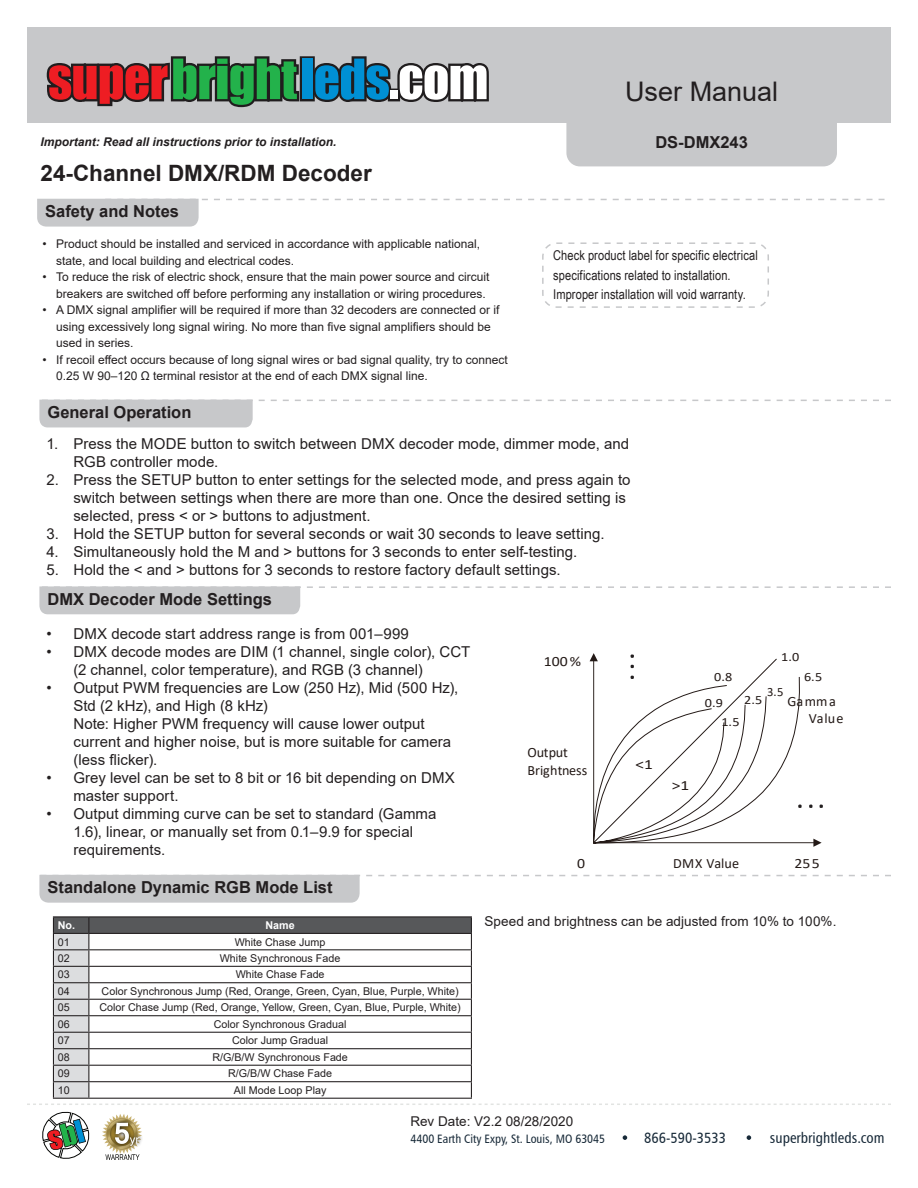
<style>
.page{position:relative;width:918px;height:1188px;background:#fff}
.page>*{position:absolute;margin:0;border:0;box-sizing:border-box;transform-origin:0 0}
.t1{font:27px "Arial";color:#231f20}
.t2{font:700 22.5px "Arial";color:#231f20}
.t3{font:700 16.5px "Arial";color:#231f20}
.t4{font:15px/18px "Arial";letter-spacing:.005em;color:#231f20}
.t5{font:14.85px "Humanist 777 BT Roman Condensed B";color:#172938}
.t6{font:14.25px/18.1px "Calibri";color:#241a17}
.t7{font:14.25px/17.4px "Calibri";letter-spacing:.03em;color:#241a17}
.t8{font:14.25px "Calibri";color:#241a17;scale:1.11 1}
.t9{font:14.25px "Calibri";color:#241a17;scale:1.22 1}
.t10{font:13.5px/19.5px "Arial Narrow";letter-spacing:.005em;color:#231f20}
.t11{font:13.5px "Arial";letter-spacing:.005em;color:#231f20}
.t12{font:12.6px/26px "Calibri";color:#241a17;scale:1.12 1}
.t13{font:12.6px "Calibri";color:#241a17}
.t14{font:12.15px "Humanist 777 BT Roman Condensed B";color:#172938}
.t15{font:12px/16.5px "Arial";color:#231f20}
.t16{font:italic 700 12px "Arial";color:#231f20}
.t17{font:10.8px "Arial";color:#231f20}
.t18{font:700 10.8px "Arial";color:#fff}
</style>
<div class="page">
<div style="left:27px;top:27px;width:864px;height:95px;background:#c7c8ca"></div>
<div style="left:566px;top:122px;width:271px;height:44px;background:#c7c8ca"></div>
<svg style="left:27px;top:1104px;width:864px;height:1px"></svg>
<svg style="left:623px;top:1135px;width:4px;height:5px"></svg>
<svg style="left:747px;top:1135px;width:4px;height:5px"></svg>
<svg style="left:42px;top:1111px;width:48px;height:48px"></svg>
<svg style="left:302px;top:56px;width:7px;height:45px"></svg>
<svg style="left:46px;top:56px;width:256px;height:52px"></svg>
<div style="left:302px;top:59px;width:10px;height:40px;background:#0090d4"></div>
<svg style="left:309px;top:56px;width:180px;height:46px"></svg>
<svg style="left:102px;top:1114px;width:40px;height:46px"></svg>
<svg style="left:37px;top:199px;width:848px;height:28px"></svg>
<svg style="left:39px;top:400px;width:852px;height:27px"></svg>
<svg style="left:39px;top:586px;width:852px;height:28px"></svg>
<div style="left:542px;top:242px;width:227px;height:66px;border:2px dashed #c7c8ca;border-radius:14px"></div>
<svg style="left:590px;top:653px;width:231px;height:194px"></svg>
<svg style="left:593px;top:655px;width:230px;height:188px"></svg>
<svg style="left:39px;top:875px;width:852px;height:28px"></svg>
<hr style="left:53px;top:916px;width:36px;height:1px;background:#231f20">
<hr style="left:89px;top:916px;width:383px;height:1px;background:#231f20">
<svg style="left:53px;top:917px;width:419px;height:181px"></svg>
<hr style="left:53px;top:1098px;width:36px;height:1px;background:#231f20">
<hr style="left:89px;top:1098px;width:383px;height:1px;background:#231f20">
<h1 class="t1" style="left:625px;top:73px;width:155px">User Manual</h1>
<p class="t16" style="left:40px;top:134px;width:298px">Important: Read all instructions prior to installation.</p>
<p class="t3" style="left:655px;top:131px;width:94px">DS-DMX243</p>
<h2 class="t2" style="left:40px;top:158px;width:333px">24-Channel DMX/RDM Decoder</h2>
<p class="t3" style="left:45px;top:200px;width:135px">Safety and Notes</p>
<p class="t15" style="left:56px;top:236px;width:426px;text-indent:-14px">• Product should be installed and serviced in accordance with applicable national, state, and local building and electrical codes.</p>
<p class="t15" style="left:56px;top:269px;width:435px;text-indent:-14px">• To reduce the risk of electric shock, ensure that the main power source and circuit breakers are switched off before performing any installation or wiring procedures.</p>
<p class="t15" style="left:56px;top:302px;width:445px;text-indent:-14px">• A DMX signal amplifier will be required if more than 32 decoders are connected or if using excessively long signal wiring. No more than five signal amplifiers should be used in series.</p>
<p class="t15" style="left:56px;top:351px;width:453px;text-indent:-14px">• If recoil effect occurs because of long signal wires or bad signal quality, try to connect<br>0.25 W 90–120 Ω terminal resistor at the end of each DMX signal line.</p>
<p class="t3" style="left:48px;top:401px;width:145px">General Operation</p>
<p class="t10" style="left:553px;top:245px;width:206px">Check product label for specific electrical specifications related to installation.<br>Improper installation will void warranty.</p>
<p class="t4" style="left:73px;top:435px;width:557px;text-indent:-27px">1. Press the MODE button to switch between DMX decoder mode, dimmer mode, and<br>RGB controller mode.</p>
<p class="t4" style="left:73px;top:471px;width:559px;text-indent:-27px">2. Press the SETUP button to enter settings for the selected mode, and press again to switch between settings when there are more than one. Once the desired setting is selected, press &lt; or &gt; buttons to adjustment.</p>
<p class="t4" style="left:46px;top:525px;width:560px">3. Hold the SETUP button for several seconds or wait 30 seconds to leave setting.</p>
<p class="t4" style="left:46px;top:543px;width:532px">4. Simultaneously hold the M and &gt; buttons for 3 seconds to enter self-testing.</p>
<p class="t4" style="left:46px;top:561px;width:516px">5. Hold the &lt; and &gt; buttons for 3 seconds to restore factory default settings.</p>
<p class="t3" style="left:48px;top:588px;width:226px">DMX Decoder Mode Settings</p>
<p class="t4" style="left:46px;top:625px;width:364px">• DMX decode start address range is from 001–999</p>
<p class="t4" style="left:73px;top:643px;width:398px;text-indent:-27px">• DMX decode modes are DIM (1 channel, single color), CCT (2 channel, color temperature), and RGB (3 channel)</p>
<p class="t4" style="left:73px;top:679px;width:386px;text-indent:-27px">• Output PWM frequencies are Low (250 Hz), Mid (500 Hz), Std (2 kHz), and High (8 kHz)<br>Note: Higher PWM frequency will cause lower output current and higher noise, but is more suitable for camera (less flicker).</p>
<p class="t4" style="left:73px;top:769px;width:383px;text-indent:-27px">• Grey level can be set to 8 bit or 16 bit depending on DMX master support.</p>
<p class="t4" style="left:73px;top:805px;width:365px;text-indent:-27px">• Output dimming curve can be set to standard (Gamma<br>1.6), linear, or manually set from 0.1–9.9 for special requirements.</p>
<p class="t3" style="left:48px;top:876px;width:287px">Standalone Dynamic RGB Mode List</p>
<p class="t18" style="left:58px;top:918px;width:19px">No.</p>
<p class="t18" style="left:266px;top:918px;width:31px">Name</p>
<p class="t17" style="left:58px;top:934px;width:13px">01</p>
<p class="t17" style="left:235px;top:934px;width:92px">White Chase Jump</p>
<p class="t17" style="left:58px;top:951px;width:13px">02</p>
<p class="t17" style="left:220px;top:951px;width:122px">White Synchronous Fade</p>
<p class="t17" style="left:58px;top:967px;width:13px">03</p>
<p class="t17" style="left:236px;top:967px;width:90px">White Chase Fade</p>
<p class="t17" style="left:58px;top:984px;width:13px">04</p>
<p class="t17" style="left:102px;top:984px;width:359px">Color Synchronous Jump (Red, Orange, Green, Cyan, Blue, Purple, White)</p>
<p class="t17" style="left:58px;top:1000px;width:13px">05</p>
<p class="t17" style="left:100px;top:1000px;width:363px">Color Chase Jump (Red, Orange, Yellow, Green, Cyan, Blue, Purple, White)</p>
<p class="t17" style="left:58px;top:1017px;width:13px">06</p>
<p class="t17" style="left:214px;top:1017px;width:134px">Color Synchronous Gradual</p>
<p class="t17" style="left:58px;top:1033px;width:13px">07</p>
<p class="t17" style="left:232px;top:1033px;width:98px">Color Jump Gradual</p>
<p class="t17" style="left:58px;top:1050px;width:13px">08</p>
<p class="t17" style="left:212px;top:1050px;width:137px">R/G/B/W Synchronous Fade</p>
<p class="t17" style="left:58px;top:1066px;width:13px">09</p>
<p class="t17" style="left:228px;top:1066px;width:105px">R/G/B/W Chase Fade</p>
<p class="t17" style="left:58px;top:1083px;width:13px">10</p>
<p class="t17" style="left:234px;top:1083px;width:94px">All Mode Loop Play</p>
<p class="t8" style="left:544px;top:651px;width:35px">100%</p>
<p class="t12" style="left:781px;top:644px;width:18px">1.0</p>
<p class="t6" style="left:527px;top:743px;width:61px">Output<br>Brightness</p>
<p class="t9" style="left:635px;top:754px;width:16px">&lt;1</p>
<p class="t12" style="left:705px;top:664px;width:26px;text-indent:9px">0.8<br>0.9</p>
<p class="t12" style="left:721px;top:708px;width:18px">1.5</p>
<p class="t12" style="left:804px;top:664px;width:18px">6.5</p>
<p class="t13" style="left:767px;top:684px;width:18px">3.5</p>
<p class="t12" style="left:744px;top:686px;width:18px">2.5</p>
<p class="t7" style="left:809px;top:692px;width:36px;text-indent:-21px">Gamma<br>Value</p>
<p class="t9" style="left:672px;top:775px;width:16px">&gt;1</p>
<p class="t8" style="left:577px;top:854px;width:9px">0</p>
<p class="t6" style="left:673px;top:854px;width:68px">DMX Value</p>
<p class="t8" style="left:795px;top:854px;width:24px">255</p>
<p class="t11" style="left:484px;top:912px;width:354px">Speed and brightness can be adjusted from 10% to 100%.</p>
<p class="t11" style="left:410px;top:1112px;width:164px">Rev Date: V2.2 08/28/2020</p>
<p class="t14" style="left:410px;top:1132px;width:196px">4400 Earth City Expy, St. Louis, MO 63045</p>
<p class="t5" style="left:644px;top:1129px;width:83px">866-590-3533</p>
<p class="t5" style="left:770px;top:1129px;width:116px">superbrightleds.com</p>
</div>
